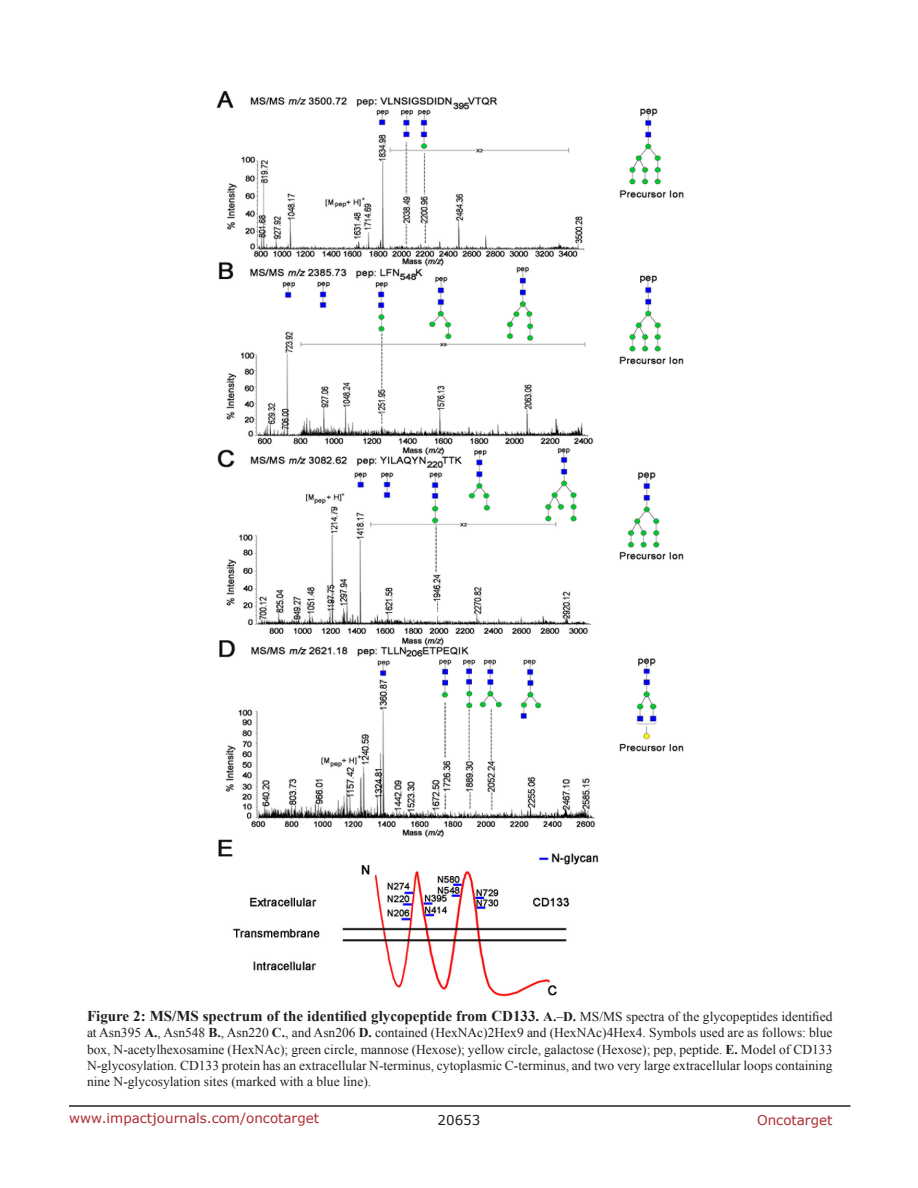
<style>
.page{position:relative;width:918px;height:1188px;background:#fff}
.page>*{position:absolute;margin:0;border:0;box-sizing:border-box;transform-origin:0 0}
.FigureText{font:700 15px "Times New Roman";color:#221f22}
.FigureText-2{font:13.5px/16.2px "Times New Roman";color:#221f22;text-align:justify}
.t1{font:13.5px "Verdana";color:#ac2b31}
.t2{font:13.5px "Verdana";color:#221f22}
.s1{font-size:13.5px}
.s2{font-weight:400;font-size:13.5px}
.s3{font-weight:700}
</style>
<div class="page">
<hr style="left:69px;top:1105px;width:781px;height:2px;background:#231f20">
<img style="left:216px;top:90px;width:468px;height:907px">
<p class="FigureText" style="left:87px;top:1006px;width:747px">Figure 2: MS/MS spectrum of the identified glycopeptide from CD133. <span class="s1">A.</span><span class="s2">–</span><span class="s1">D.</span> <span class="s2">MS/MS spectra of the glycopeptides identified</span></p>
<p class="FigureText-2" style="left:87px;top:1025px;width:747px">at Asn395 <span class="s3">A.</span>, Asn548 <span class="s3">B.</span>, Asn220 <span class="s3">C.</span>, and Asn206 <span class="s3">D.</span> contained (HexNAc)2Hex9 and (HexNAc)4Hex4. Symbols used are as follows: blue box, N-acetylhexosamine (HexNAc); green circle, mannose (Hexose); yellow circle, galactose (Hexose); pep, peptide. <span class="s3">E.</span> Model of CD133<br>N-glycosylation. CD133 protein has an extracellular N-terminus, cytoplasmic C-terminus, and two very large extracellular loops containing nine N-glycosylation sites (marked with a blue line).</p>
<p class="t1" style="left:69px;top:1109px;width:252px">www.impactjournals.com/oncotarget</p>
<p class="t2" style="left:438px;top:1111px;width:44px">20653</p>
<p class="t1" style="left:757px;top:1111px;width:77px">Oncotarget</p>
</div>
